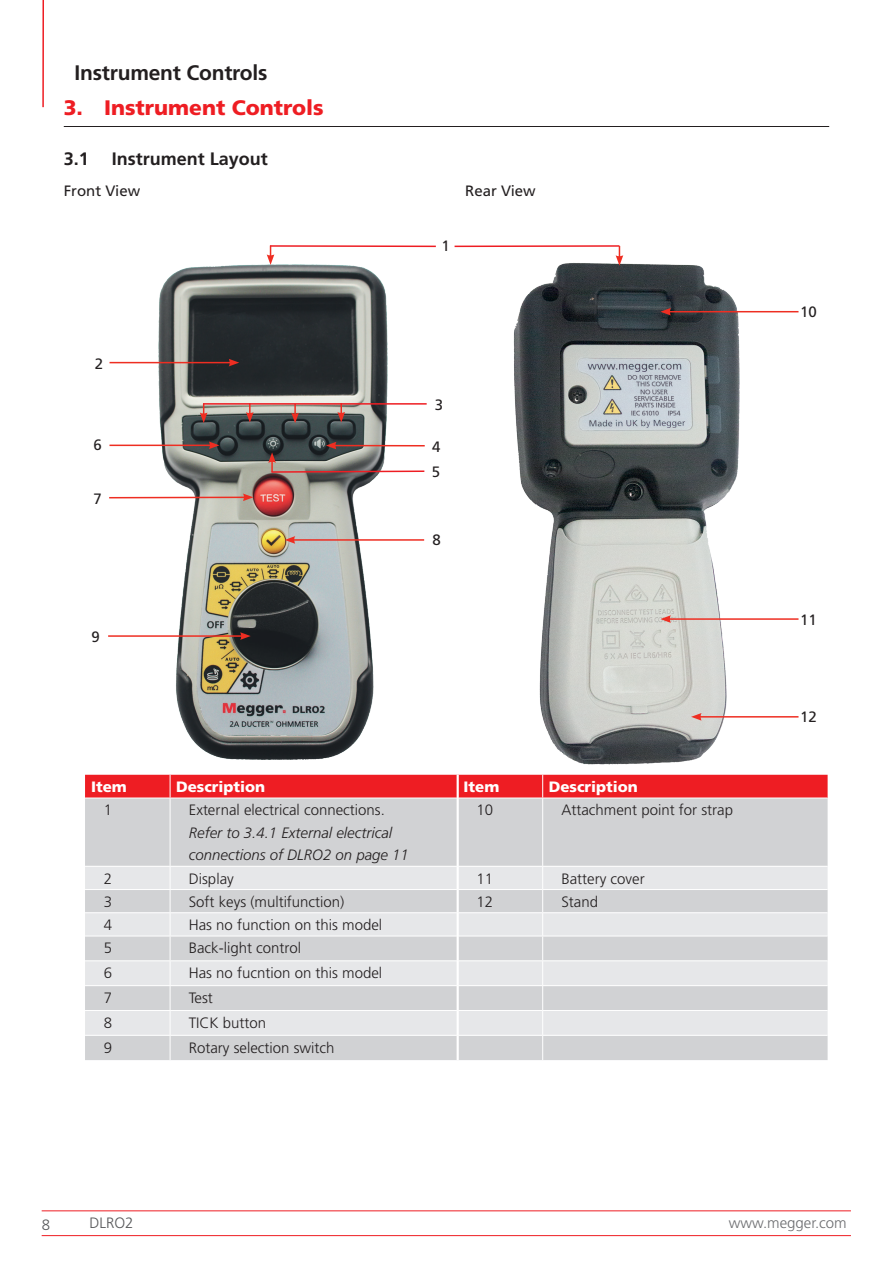
<style>
.page{position:relative;width:893px;height:1263px;background:#fff}
.page>*{position:absolute;margin:0;border:0;box-sizing:border-box;transform-origin:0 0}
.t1{font:900 21px "Frutiger LT Pro";color:#ee1d23}
.t2{font:700 21px "Frutiger LT Pro";letter-spacing:-.01em;color:#231f20}
.t3{font:700 18px "Frutiger LT Pro";color:#231f20}
.t4{font:300 15px "Frutiger LT Pro";color:#231f20}
.t5{font:italic 300 15px/22.5px "Frutiger LT Pro";color:#231f20}
.t6{font:15px/25px "Frutiger LT Pro";color:#231f20}
.t7{font:900 15px "Frutiger LT Pro";color:#fff}
.t8{font:300 15px "Frutiger LT Pro";color:#6c6d70}
.t9{font:300 15px "Frutiger LT Pro";color:#57585a}
</style>
<div class="page">
<hr style="left:64px;top:126px;width:765px;height:1px;background:#231f20">
<img style="left:158px;top:265px;width:229px;height:495px">
<hr style="left:110px;top:362px;width:121px;height:1px;background:#ee2e22">
<svg style="left:229px;top:359px;width:10px;height:7px"></svg>
<hr style="left:109px;top:497px;width:136px;height:1px;background:#ee2e22">
<svg style="left:243px;top:493px;width:10px;height:8px"></svg>
<hr style="left:109px;top:445px;width:102px;height:1px;background:#ee2e22">
<svg style="left:209px;top:441px;width:10px;height:8px"></svg>
<hr style="left:293px;top:539px;width:131px;height:2px;background:#ee2e22">
<svg style="left:285px;top:536px;width:10px;height:8px"></svg>
<hr style="left:108px;top:635px;width:134px;height:2px;background:#ee2e22">
<svg style="left:240px;top:632px;width:11px;height:8px"></svg>
<svg style="left:246px;top:405px;width:8px;height:18px"></svg>
<svg style="left:200px;top:404px;width:7px;height:19px"></svg>
<svg style="left:291px;top:405px;width:8px;height:18px"></svg>
<svg style="left:337px;top:405px;width:8px;height:17px"></svg>
<hr style="left:203px;top:403px;width:224px;height:2px;background:#ee1d23">
<svg style="left:267px;top:246px;width:7px;height:19px"></svg>
<hr style="left:270px;top:245px;width:166px;height:2px;background:#ee1d23">
<svg style="left:268px;top:442px;width:157px;height:31px"></svg>
<div style="left:85px;top:799px;width:743px;height:261px;background:#d1d2d4"></div>
<svg style="left:85px;top:867px;width:743px;height:168px;background:#dddee0"></svg>
<hr style="left:170px;top:798px;width:1px;height:68px;background:#fff">
<hr style="left:542px;top:798px;width:1px;height:68px;background:#fff">
<hr style="left:85px;top:866px;width:85px;height:1px;background:#fff">
<hr style="left:170px;top:866px;width:287px;height:1px;background:#fff">
<hr style="left:458px;top:866px;width:85px;height:1px;background:#fff">
<hr style="left:543px;top:866px;width:285px;height:1px;background:#fff">
<hr style="left:85px;top:889px;width:85px;height:1px;background:#fff">
<hr style="left:170px;top:889px;width:287px;height:1px;background:#fff">
<hr style="left:458px;top:889px;width:85px;height:1px;background:#fff">
<hr style="left:543px;top:889px;width:285px;height:1px;background:#fff">
<hr style="left:85px;top:912px;width:85px;height:1px;background:#fff">
<hr style="left:170px;top:912px;width:287px;height:1px;background:#fff">
<hr style="left:458px;top:912px;width:85px;height:1px;background:#fff">
<hr style="left:543px;top:912px;width:285px;height:1px;background:#fff">
<hr style="left:85px;top:936px;width:85px;height:1px;background:#fff">
<hr style="left:170px;top:936px;width:287px;height:1px;background:#fff">
<hr style="left:458px;top:936px;width:85px;height:1px;background:#fff">
<hr style="left:543px;top:936px;width:285px;height:1px;background:#fff">
<hr style="left:85px;top:960px;width:85px;height:1px;background:#fff">
<hr style="left:170px;top:960px;width:287px;height:1px;background:#fff">
<hr style="left:458px;top:960px;width:85px;height:1px;background:#fff">
<hr style="left:543px;top:960px;width:285px;height:1px;background:#fff">
<hr style="left:85px;top:985px;width:85px;height:1px;background:#fff">
<hr style="left:170px;top:985px;width:287px;height:1px;background:#fff">
<hr style="left:458px;top:985px;width:85px;height:1px;background:#fff">
<hr style="left:543px;top:985px;width:285px;height:1px;background:#fff">
<hr style="left:85px;top:1010px;width:85px;height:1px;background:#fff">
<hr style="left:170px;top:1010px;width:287px;height:1px;background:#fff">
<hr style="left:458px;top:1010px;width:85px;height:1px;background:#fff">
<hr style="left:543px;top:1010px;width:285px;height:1px;background:#fff">
<hr style="left:85px;top:1035px;width:85px;height:1px;background:#fff">
<hr style="left:170px;top:1035px;width:287px;height:1px;background:#fff">
<svg style="left:170px;top:867px;width:1px;height:193px"></svg>
<hr style="left:458px;top:1035px;width:85px;height:1px;background:#fff">
<hr style="left:543px;top:1035px;width:285px;height:1px;background:#fff">
<svg style="left:542px;top:867px;width:1px;height:193px"></svg>
<div style="left:85px;top:775px;width:743px;height:23px;background:#ee1d23"></div>
<hr style="left:457px;top:798px;width:1px;height:68px;background:#fff">
<hr style="left:458px;top:798px;width:1px;height:68px;background:#fff">
<svg style="left:457px;top:866px;width:2px;height:194px"></svg>
<img style="left:513px;top:262px;width:235px;height:503px">
<hr style="left:669px;top:618px;width:129px;height:2px;background:#ee2e22">
<svg style="left:660px;top:615px;width:11px;height:8px"></svg>
<hr style="left:455px;top:245px;width:164px;height:2px;background:#ee1d23">
<svg style="left:616px;top:246px;width:7px;height:20px"></svg>
<hr style="left:669px;top:311px;width:129px;height:1px;background:#ee2e22">
<svg style="left:660px;top:308px;width:11px;height:7px"></svg>
<hr style="left:699px;top:716px;width:99px;height:1px;background:#ee2e22">
<svg style="left:691px;top:713px;width:11px;height:8px"></svg>
<hr style="left:42px;top:0;width:2px;height:107px;background:#ee1d23">
<hr style="left:42px;top:1210px;width:809px;height:1px;background:#ee1d23">
<hr style="left:42px;top:1235px;width:809px;height:1px;background:#ee1d23">
<h1 class="t2" style="left:74px;top:60px;width:195px">Instrument Controls</h1>
<h1 class="t1" style="left:64px;top:95px;width:261px">3. Instrument Controls</h1>
<p class="t3" style="left:64px;top:148px;width:27px">3.1</p>
<p class="t3" style="left:112px;top:148px;width:158px">Instrument Layout</p>
<p class="t6" style="left:64px;top:178px;width:78px">Front View</p>
<p class="t6" style="left:465px;top:178px;width:72px">Rear View</p>
<p class="t6" style="left:95px;top:351px;width:10px">2</p>
<p class="t6" style="left:94px;top:433px;width:10px">6</p>
<p class="t6" style="left:94px;top:486px;width:10px">7</p>
<p class="t6" style="left:91px;top:624px;width:10px">9</p>
<p class="t6" style="left:441px;top:233px;width:10px">1</p>
<p class="t6" style="left:435px;top:392px;width:10px">3</p>
<p class="t6" style="left:432px;top:434px;width:10px">4<br>5</p>
<p class="t6" style="left:432px;top:527px;width:10px">8</p>
<p class="t7" style="left:91px;top:778px;width:37px">Item</p>
<p class="t7" style="left:176px;top:778px;width:91px">Description</p>
<p class="t7" style="left:464px;top:778px;width:37px">Item</p>
<p class="t7" style="left:549px;top:778px;width:91px">Description</p>
<p class="t4" style="left:104px;top:801px;width:10px">1</p>
<p class="t4" style="left:189px;top:801px;width:198px">External electrical connections.</p>
<p class="t5" style="left:189px;top:821px;width:222px">Refer to 3.4.1 External electrical connections of DLRO2 on page 11</p>
<p class="t4" style="left:476px;top:801px;width:18px">10</p>
<p class="t4" style="left:561px;top:801px;width:173px">Attachment point for strap</p>
<p class="t4" style="left:104px;top:869px;width:10px">2</p>
<p class="t4" style="left:189px;top:869px;width:47px">Display</p>
<p class="t4" style="left:476px;top:869px;width:18px">11</p>
<p class="t4" style="left:561px;top:869px;width:85px">Battery cover</p>
<p class="t4" style="left:104px;top:893px;width:10px">3</p>
<p class="t4" style="left:189px;top:893px;width:157px">Soft keys (multifunction)</p>
<p class="t4" style="left:476px;top:893px;width:18px">12</p>
<p class="t4" style="left:561px;top:893px;width:38px">Stand</p>
<p class="t4" style="left:104px;top:916px;width:10px">4</p>
<p class="t4" style="left:189px;top:916px;width:195px">Has no function on this model</p>
<p class="t4" style="left:104px;top:939px;width:10px">5</p>
<p class="t4" style="left:189px;top:939px;width:114px">Back-light control</p>
<p class="t4" style="left:104px;top:964px;width:10px">6</p>
<p class="t4" style="left:189px;top:964px;width:195px">Has no fucntion on this model</p>
<p class="t4" style="left:104px;top:989px;width:10px">7</p>
<p class="t4" style="left:189px;top:989px;width:26px">Test</p>
<p class="t4" style="left:104px;top:1014px;width:10px">8</p>
<p class="t4" style="left:189px;top:1014px;width:79px">TICK button</p>
<p class="t4" style="left:104px;top:1038px;width:10px">9</p>
<p class="t4" style="left:189px;top:1038px;width:147px">Rotary selection switch</p>
<p class="t6" style="left:800px;top:300px;width:18px">10</p>
<p class="t6" style="left:800px;top:607px;width:18px">11</p>
<p class="t6" style="left:800px;top:705px;width:18px">12</p>
<p class="t9" style="left:42px;top:1215px;width:10px">8</p>
<p class="t9" style="left:89px;top:1214px;width:46px">DLRO2</p>
<p class="t8" style="left:729px;top:1214px;width:119px">www.megger.com</p>
</div>
